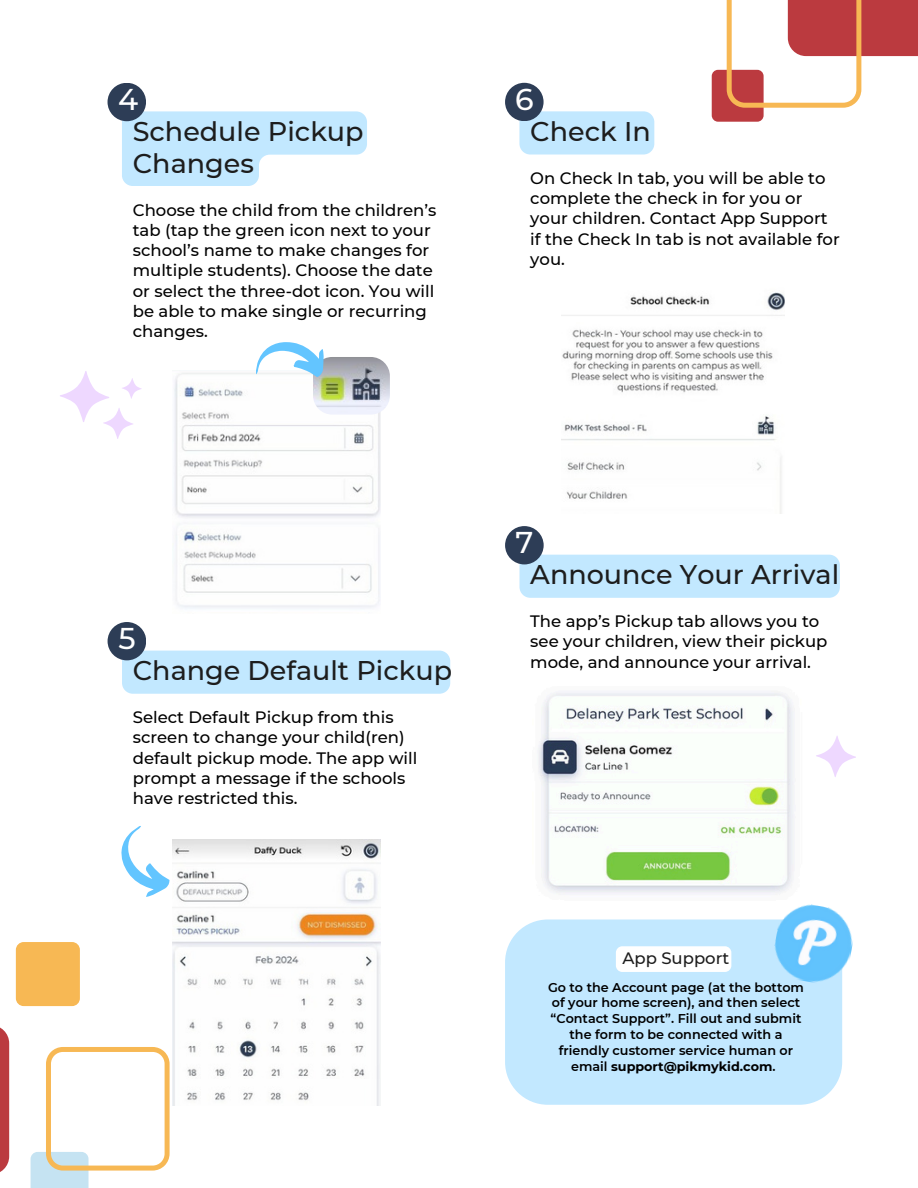
<style>
.page{position:relative;width:918px;height:1188px;background:#fff}
.page>*{position:absolute;margin:0;border:0;box-sizing:border-box;transform-origin:0 0}
.t1{font:500 30px "Montserrat";color:#fff}
.t2{font:500 27px/31.5px "Montserrat";color:#1d1d1d}
.t3{font:500 16.5px/20.2px "Montserrat";color:#000}
.t4{font:500 16.5px "Montserrat";color:#1d1d1d}
.t5{font:600 12.75px/15.8px "Montserrat";color:#000;text-align:center}
.t6{font:700 12.75px "Montserrat";color:#000}
.s1{font-weight:600}
</style>
<div class="page">
<div style="left:122px;top:651px;width:328px;height:43px;background:#c2e8ff"></div>
<svg style="left:108px;top:622px;width:38px;height:38px"></svg>
<svg style="left:122px;top:111px;width:245px;height:75px"></svg>
<svg style="left:108px;top:83px;width:38px;height:38px"></svg>
<div style="left:520px;top:555px;width:320px;height:43px;background:#c2e8ff"></div>
<svg style="left:505px;top:526px;width:39px;height:38px"></svg>
<div style="left:519px;top:111px;width:135px;height:44px;background:#c2e8ff;border-radius:11px"></div>
<svg style="left:505px;top:83px;width:39px;height:38px"></svg>
<img style="left:538px;top:692px;width:256px;height:202px">
<img style="left:562px;top:292px;width:223px;height:221px">
<img style="left:174px;top:373px;width:206px;height:236px">
<img style="left:172px;top:839px;width:208px;height:267px">
<img style="left:313px;top:357px;width:77px;height:58px;border-radius:19px">
<svg style="left:60px;top:371px;width:82px;height:68px"></svg>
<svg style="left:256px;top:342px;width:68px;height:35px"></svg>
<div style="left:505px;top:920px;width:338px;height:185px;background:#c2e8ff"></div>
<div style="left:616px;top:946px;width:115px;height:26px;background:#fff;border-radius:6px"></div>
<svg style="left:816px;top:736px;width:40px;height:41px"></svg>
<img style="left:769px;top:904px;width:84px;height:84px">
<svg style="left:121px;top:826px;width:49px;height:71px"></svg>
<div style="left:712px;top:70px;width:52px;height:52px;background:#bb3a3f;border-radius:6px"></div>
<svg style="left:727px;top:0;width:191px;height:108px"></svg>
<svg style="left:0;top:1027px;width:9px;height:145px"></svg>
<div style="left:16px;top:942px;width:64px;height:64px;background:#f7b854;border-radius:8px"></div>
<svg style="left:31px;top:1047px;width:139px;height:141px"></svg>
<p class="t1" style="left:118px;top:81px;width:22px">4</p>
<p class="t2" style="left:133px;top:116px;width:232px">Schedule Pickup<br>Changes</p>
<p class="t3" style="left:133px;top:200px;width:305px">Choose the child from the children’s tab (tap the green icon next to your school’s name to make changes for multiple students). Choose the date or select the three-dot icon. You will be able to make single or recurring changes.</p>
<h1 class="t1" style="left:515px;top:81px;width:20px">6</h1>
<p class="t2" style="left:530px;top:115px;width:122px">Check In</p>
<h2 class="t3" style="left:530px;top:168px;width:311px">On Check In tab, you will be able to complete the check in for you or your children. Contact App Support if the Check In tab is not available for you.</h2>
<p class="t1" style="left:118px;top:620px;width:19px">5</p>
<p class="t2" style="left:133px;top:655px;width:321px">Change Default Pickup</p>
<p class="t3" style="left:133px;top:707px;width:286px">Select Default Pickup from this screen to change your child(ren) default pickup mode. The app will prompt a message if the schools have restricted this.</p>
<h2 class="t1" style="left:515px;top:524px;width:19px">7</h2>
<p class="t2" style="left:530px;top:559px;width:310px">Announce Your Arrival</p>
<h1 class="t3" style="left:530px;top:611px;width:299px">The app’s Pickup tab allows you to see your children, view their pickup mode, and announce your arrival.</h1>
<h1 class="t4" style="left:622px;top:948px;width:108px">App Support</h1>
<p class="t5" style="left:548px;top:979px;width:258px">Go to the Account page (at the bottom of your home screen), and then select “Contact Support”. Fill out and submit the form to be connected with a friendly customer service human or</p>
<p class="t6" style="left:571px;top:1059px;width:206px"><span class="s1">email</span> support@pikmykid.com<span class="s1">.</span></p>
</div>
